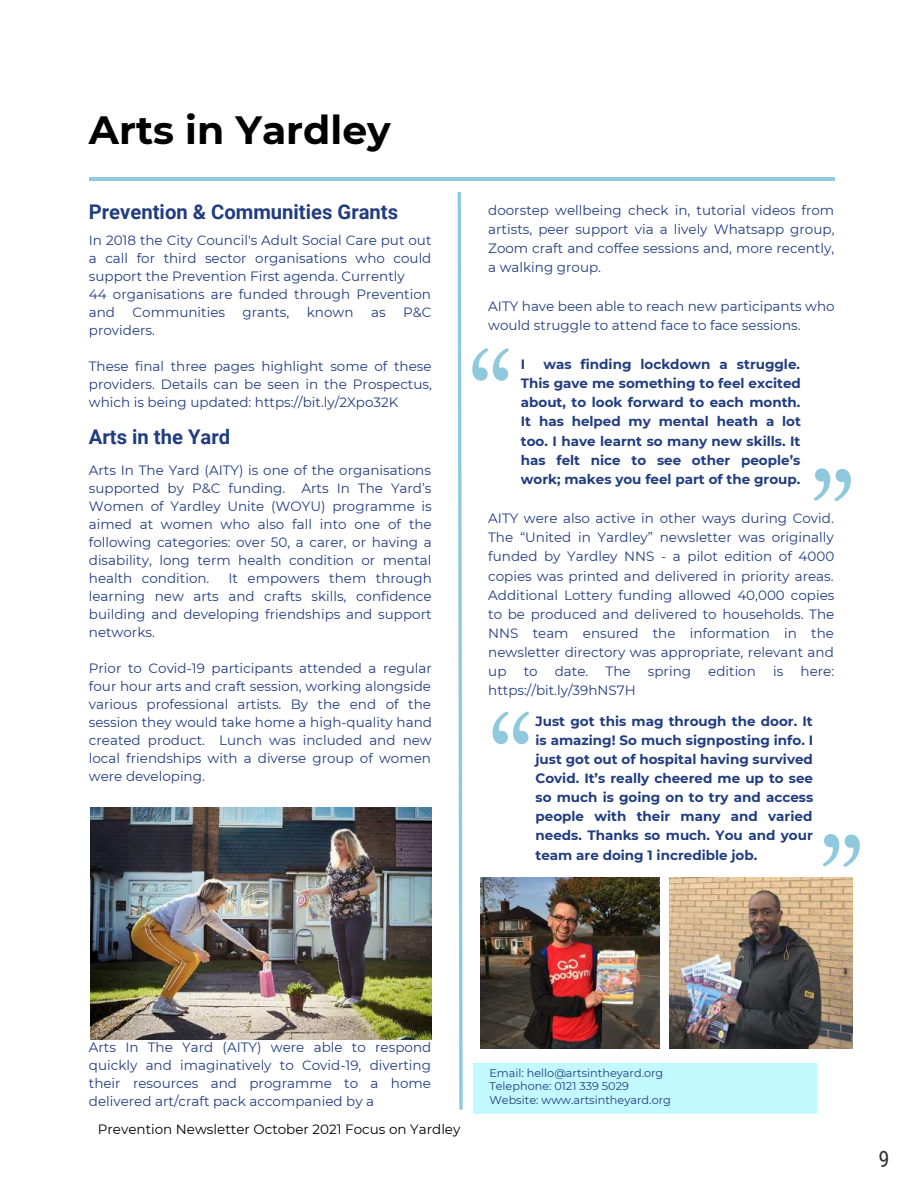
<style>
.page{position:relative;width:918px;height:1188px;background:#fff}
.page>*{position:absolute;margin:0;border:0;box-sizing:border-box;transform-origin:0 0}
.t1{font:700 39.3px "Montserrat";color:#000}
.t2{font:22.5px "Roboto Condensed";color:#333}
.t3{font:700 20.25px "Roboto";color:#213d80}
.t4{font:13.5px/18px "Montserrat";color:#213d80;text-align:justify}
.t5{font:700 13.5px/19.2px "Montserrat";color:#213d80;text-align:justify}
.t6{font:13.5px "Montserrat";color:#000}
.t7{font:11.25px/13.5px "Montserrat";color:#213d80}
</style>
<div class="page">
<div style="left:474px;top:1063px;width:343px;height:51px;background:#c2f8ff"></div>
<hr style="left:89px;top:178px;width:746px;height:3px;background:#8fc9de">
<svg style="left:458px;top:192px;width:5px;height:918px"></svg>
<svg style="left:472px;top:348px;width:37px;height:33px"></svg>
<img style="left:90px;top:808px;width:342px;height:232px">
<img style="left:669px;top:878px;width:184px;height:170px">
<img style="left:480px;top:878px;width:179px;height:170px">
<svg style="left:814px;top:468px;width:37px;height:33px"></svg>
<svg style="left:493px;top:712px;width:36px;height:32px"></svg>
<svg style="left:823px;top:834px;width:37px;height:33px"></svg>
<h1 class="t1" style="left:89px;top:102px;width:303px">Arts in Yardley</h1>
<h3 class="t3" style="left:89px;top:198px;width:311px">Prevention &amp; Communities Grants</h3>
<p class="t4" style="left:488px;top:200px;width:348px;line-height:19.2px">doorstep wellbeing check in, tutorial videos from artists, peer support via a lively Whatsapp group, Zoom craft and coffee sessions and, more recently, a walking group.</p>
<p class="t4" style="left:488px;top:296px;width:348px;line-height:19.2px">AITY have been able to reach new participants who would struggle to attend face to face sessions.</p>
<p class="t4" style="left:89px;top:231px;width:344px;text-align:left">In 2018 the City Council's Adult Social Care put out a call for third sector organisations who could support the Prevention First agenda. Currently<br>44 organisations are funded through Prevention and</p>
<p class="t4" style="left:133px;top:303px;width:94px">Communities</p>
<p class="t4" style="left:243px;top:303px;width:48px">grants,</p>
<p class="t4" style="left:307px;top:303px;width:48px">known</p>
<p class="t4" style="left:371px;top:303px;width:16px">as</p>
<p class="t4" style="left:403px;top:303px;width:30px">P&amp;C</p>
<p class="t4" style="left:89px;top:321px;width:68px">providers.</p>
<p class="t4" style="left:89px;top:357px;width:345px">These final three pages highlight some of these providers. Details can be seen in the Prospectus, which is being updated: https://bit.ly/2Xpo32K</p>
<p class="t5" style="left:521px;top:354px;width:6px">I</p>
<p class="t5" style="left:521px;top:354px;width:282px;text-indent:23px">was finding lockdown a struggle.<br>This gave me something to feel excited about, to look forward to each month.<br>It has helped my mental heath a lot too. I have learnt so many new skills. It has felt nice to see other people’s work; makes you feel part of the group.</p>
<h3 class="t3" style="left:89px;top:423px;width:143px">Arts in the Yard</h3>
<p class="t4" style="left:89px;top:460px;width:344px">Arts In The Yard (AITY) is one of the organisations supported by P&amp;C funding. Arts In The Yard’s Women of Yardley Unite (WOYU) programme is aimed at women who also fall into one of the following categories: over 50, a carer, or having a disability, long term health condition or mental health condition.</p>
<p class="t4" style="left:488px;top:508px;width:348px;line-height:19.2px">AITY were also active in other ways during Covid.<br>The “United in Yardley” newsletter was originally funded by Yardley NNS - a pilot edition of 4000 copies was printed and delivered in priority areas.<br>Additional Lottery funding allowed 40,000 copies to be produced and delivered to households. The NNS team ensured the information in the newsletter directory was appropriate, relevant and up</p>
<p class="t4" style="left:89px;top:568px;width:345px;text-indent:140px">It empowers them through learning new arts and crafts skills, confidence building and developing friendships and support networks.</p>
<p class="t4" style="left:89px;top:658px;width:345px">Prior to Covid-19 participants attended a regular four hour arts and craft session, working alongside various professional artists. By the end of the session they would take home a high-quality hand created product. Lunch was included and new local friendships with a diverse group of women were developing.</p>
<p class="t4" style="left:524px;top:662px;width:15px">to</p>
<p class="t4" style="left:555px;top:662px;width:35px">date.</p>
<p class="t4" style="left:606px;top:662px;width:27px">The</p>
<p class="t4" style="left:648px;top:662px;width:45px">spring</p>
<p class="t4" style="left:708px;top:662px;width:49px">edition</p>
<p class="t4" style="left:773px;top:662px;width:12px">is</p>
<p class="t4" style="left:801px;top:662px;width:35px">here:</p>
<p class="t4" style="left:488px;top:681px;width:149px">https://bit.ly/39hNS7H</p>
<p class="t5" style="left:536px;top:711px;width:279px">Just got this mag through the door. It is amazing! So much signposting info. I just got out of hospital having survived Covid. It’s really cheered me up to see so much is going on to try and access people with their many and varied needs. Thanks so much. You and your team are doing 1 incredible job.</p>
<p class="t4" style="left:89px;top:1038px;width:344px">Arts In The Yard (AITY) were able to respond quickly and imaginatively to Covid-19, diverting their resources and programme to a home delivered art/craft pack accompanied by a</p>
<p class="t6" style="left:98px;top:1120px;width:364px">Prevention Newsletter October 2021 Focus on Yardley</p>
<p class="t7" style="left:489px;top:1065px;width:183px">Email: hello@artsintheyard.org<br>Telephone: 0121 339 5029<br>Website: www.artsintheyard.org</p>
<h2 class="t2" style="left:879px;top:1143px;width:13px">9</h2>
</div>
